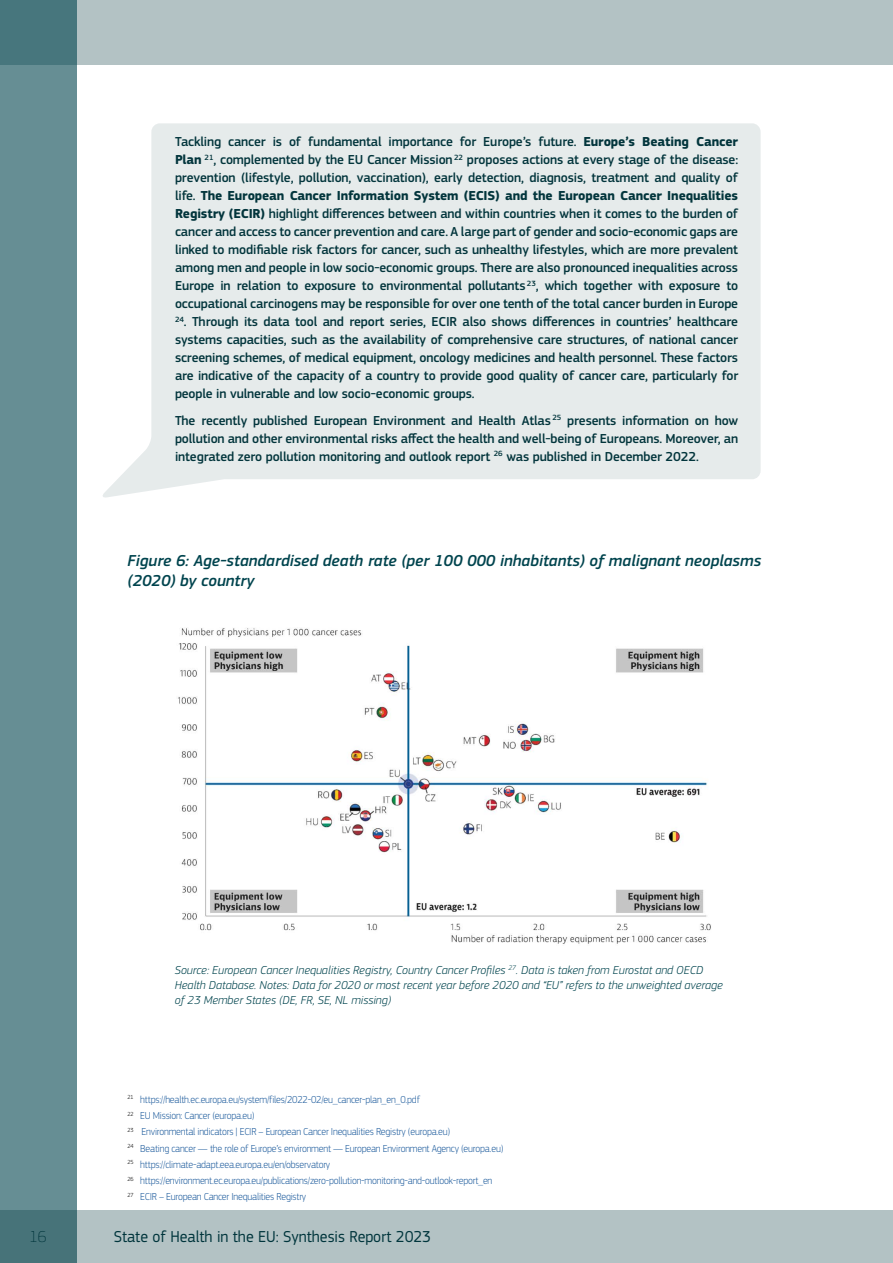
<style>
.page{position:relative;width:893px;height:1263px;background:#fff}
.page>*{position:absolute;margin:0;border:0;box-sizing:border-box;transform-origin:0 0}
.t1{font:italic 500 16.5px/19.8px "EC Square Sans Pro";color:#00444e}
.t2{font:16.5px "EC Square Sans Pro";color:#00353c;scale:.96 1}
.t3{font:100 16.5px "EC Square Sans Pro";color:#00353c}
.t4{font:500 13.5px/18px "EC Square Sans Pro";letter-spacing:-.01em;color:#02353c;text-align:justify}
.t5{font:italic 300 12px/15px "EC Square Sans Pro";color:#00444e}
.t6{font:300 10.5px/16.2px "EC Square Sans Pro";letter-spacing:-.02em;color:#215e9e;scale:.95 1}
.s1{font-weight:700}
</style>
<div class="page">
<div style="left:0;top:0;width:893px;height:64px;background:#b3c2c4"></div>
<div style="left:0;top:0;width:77px;height:1263px;background:#668e94"></div>
<svg style="left:0;top:1210px;width:893px;height:53px;background:#a9bbbd"></svg>
<svg style="left:103px;top:123px;width:658px;height:375px;background:#e8eded"></svg>
<img style="left:178px;top:628px;width:533px;height:316px">
<p class="t4" style="left:175px;top:133px;width:565px">Tackling cancer is of fundamental importance for Europe’s future. <span class="s1">Europe’s Beating Cancer Plan</span> <sup>21</sup>, complemented by the EU Cancer Mission <sup>22</sup> proposes actions at every stage of the disease: prevention (lifestyle, pollution, vaccination), early detection, diagnosis, treatment and quality of life. <span class="s1">The European Cancer Information System (ECIS) and the European Cancer Inequalities Registry (ECIR)</span> highlight differences between and within countries when it comes to the burden of cancer and access to cancer prevention and care. A large part of gender and socio-economic gaps are linked to modifiable risk factors for cancer, such as unhealthy lifestyles, which are more prevalent among men and people in low socio-economic groups. There are also pronounced inequalities across Europe in relation to exposure to environmental pollutants <sup>23</sup>, which together with exposure to occupational carcinogens may be responsible for over one tenth of the total cancer burden in Europe</p>
<p class="t4" style="left:175px;top:313px;width:565px"><sup>24</sup>. Through its data tool and report series, ECIR also shows differences in countries’ healthcare systems capacities, such as the availability of comprehensive care structures, of national cancer screening schemes, of medical equipment, oncology medicines and health personnel. These factors are indicative of the capacity of a country to provide good quality of cancer care, particularly for people in vulnerable and low socio-economic groups.</p>
<p class="t4" style="left:175px;top:412px;width:565px">The recently published European Environment and Health Atlas <sup>25</sup> presents information on how pollution and other environmental risks affect the health and well-being of Europeans. Moreover, an integrated zero pollution monitoring and outlook report <sup>26</sup> was published in December 2022.</p>
<p class="t1" style="left:128px;top:551px;width:635px">Figure 6: Age-standardised death rate (per 100 000 inhabitants) of malignant neoplasms (2020) by country</p>
<p class="t5" style="left:175px;top:962px;width:549px">Source: European Cancer Inequalities Registry, Country Cancer Profiles <sup>27</sup>. Data is taken from Eurostat and OECD<br>Health Database. Notes: Data for 2020 or most recent year before 2020 and “EU” refers to the unweighted average of 23 Member States (DE, FR, SE, NL missing)</p>
<p class="t6" style="left:128px;top:1091px;width:397px"><sup>21</sup> https://health.ec.europa.eu/system/files/2022-02/eu_cancer-plan_en_0.pdf<br><sup>22</sup> EU Mission: Cancer (europa.eu)<br><sup>23</sup> Environmental indicators | ECIR – European Cancer Inequalities Registry (europa.eu)<br><sup>24</sup> Beating cancer — the role of Europe’s environment — European Environment Agency (europa.eu)<br><sup>25</sup> https://climate-adapt.eea.europa.eu/en/observatory<br><sup>26</sup> https://environment.ec.europa.eu/publications/zero-pollution-monitoring-and-outlook-report_en<br><sup>27</sup> ECIR – European Cancer Inequalities Registry</p>
<p class="t3" style="left:29px;top:1227px;width:19px">16</p>
<p class="t2" style="left:114px;top:1227px;width:332px">State of Health in the EU: Synthesis Report 2023</p>
</div>
